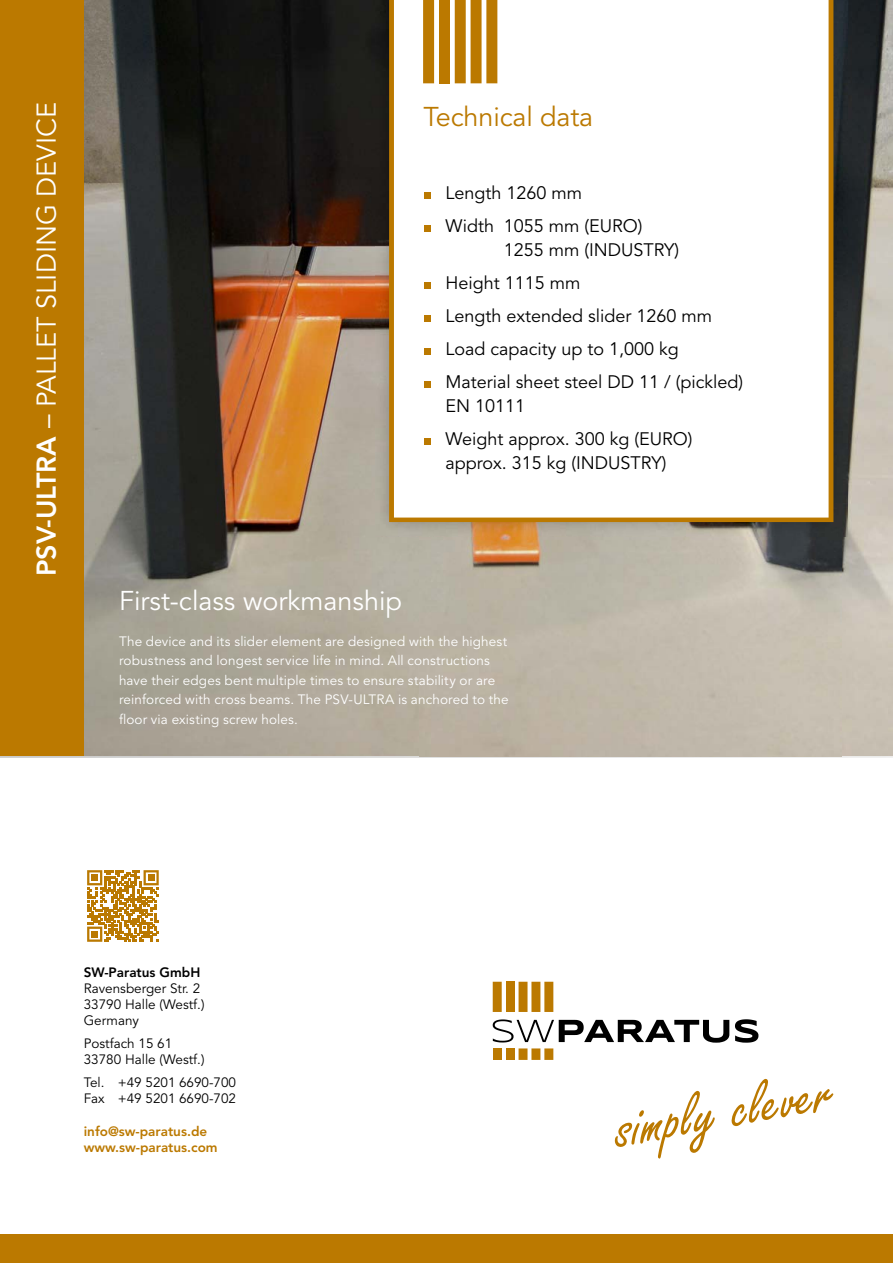
<style>
.page{position:relative;width:893px;height:1263px;background:#fff}
.page>*{position:absolute;margin:0;border:0;box-sizing:border-box;transform-origin:0 0}
.t1{font:27px "Avenir";color:#fff}
.t2{font:27px "Avenir";letter-spacing:-.005em;color:#bb7900}
.t3{font:18px/33px "Avenir";color:#000}
.t4{font:13.5px/19.5px "Avenir";letter-spacing:.01em;color:#fff}
.t5{font:13.5px/16.2px "Avenir";color:#000}
.t6{font:800 13.5px/16.2px "Avenir";color:#bb7900}
.t7{font:800 13.5px "Avenir";color:#000}
.s1{font-weight:800}
</style>
<div class="page">
<img style="left:83px;top:0;width:292px;height:453px">
<img style="left:841px;top:0;width:52px;height:756px">
<img style="left:83px;top:453px;width:337px;height:303px">
<img style="left:420px;top:536px;width:421px;height:220px">
<div style="left:0;top:1235px;width:893px;height:28px;background:#bb7900"></div>
<svg style="left:87px;top:870px;width:72px;height:72px"></svg>
<svg style="left:493px;top:1019px;width:236px;height:24px"></svg>
<svg style="left:735px;top:1019px;width:23px;height:24px"></svg>
<div style="left:519px;top:982px;width:8px;height:30px;background:#bb7900"></div>
<div style="left:506px;top:982px;width:9px;height:30px;background:#bb7900"></div>
<div style="left:493px;top:982px;width:9px;height:30px;background:#bb7900"></div>
<div style="left:531px;top:982px;width:9px;height:30px;background:#bb7900"></div>
<div style="left:544px;top:982px;width:9px;height:30px;background:#bb7900"></div>
<div style="left:519px;top:1048px;width:8px;height:12px;background:#bb7900"></div>
<div style="left:506px;top:1048px;width:9px;height:12px;background:#bb7900"></div>
<div style="left:493px;top:1048px;width:9px;height:12px;background:#bb7900"></div>
<div style="left:531px;top:1048px;width:9px;height:12px;background:#bb7900"></div>
<div style="left:544px;top:1048px;width:9px;height:12px;background:#bb7900"></div>
<img style="left:375px;top:0;width:472px;height:536px">
<svg style="left:389px;top:0;width:444px;height:522px"></svg>
<div style="left:424px;top:192px;width:7px;height:7px;background:#bb7900"></div>
<div style="left:424px;top:225px;width:7px;height:7px;background:#bb7900"></div>
<div style="left:424px;top:282px;width:7px;height:7px;background:#bb7900"></div>
<div style="left:424px;top:315px;width:7px;height:7px;background:#bb7900"></div>
<div style="left:424px;top:348px;width:7px;height:7px;background:#bb7900"></div>
<div style="left:424px;top:381px;width:7px;height:7px;background:#bb7900"></div>
<div style="left:424px;top:438px;width:7px;height:7px;background:#bb7900"></div>
<div style="left:455px;top:0;width:11px;height:83px;background:#bb7900"></div>
<div style="left:439px;top:0;width:11px;height:83px;background:#bb7900"></div>
<div style="left:423px;top:0;width:11px;height:83px;background:#bb7900"></div>
<div style="left:471px;top:0;width:11px;height:83px;background:#bb7900"></div>
<div style="left:486px;top:0;width:11px;height:83px;background:#bb7900"></div>
<div style="left:0;top:0;width:83px;height:756px;background:#bb7900"></div>
<svg style="left:615px;top:1079px;width:218px;height:79px"></svg>
<h1 class="t1" style="left:31px;top:576px;width:476px;rotate:-90deg"><span class="s1">PSV-Ultra</span> – PALLET SLIDING DEVICE</h1>
<h1 class="t2" style="left:423px;top:101px;width:171px">Technical data</h1>
<h2 class="t3" style="left:445px;top:177px;width:199px">Length 1260 mm<br>Width 1055 mm (EURO)</h2>
<h2 class="t3" style="left:445px;top:234px;width:299px;text-indent:58px">1255 mm (INDUSTRY)<br>Height 1115 mm<br>Length extended slider 1260 mm<br>Load capacity up to 1,000 kg<br>Material sheet steel DD 11 / (pickled)</h2>
<h2 class="t3" style="left:445px;top:390px;width:249px">EN 10111<br>Weight approx. 300 kg (EURO)</h2>
<h2 class="t3" style="left:445px;top:447px;width:222px">approx. 315 kg (INDUSTRY)</h2>
<h1 class="t1" style="left:119px;top:585px;width:284px">First-class workmanship</h1>
<p class="t4" style="left:119px;top:631px;width:391px">The device and its slider element are designed with the highest robustness and longest service life in mind. All constructions have their edges bent multiple times to ensure stability or are reinforced with cross beams. The PSV-ULTRA is anchored to the floor via existing screw holes.</p>
<p class="t7" style="left:84px;top:964px;width:118px">SW-Paratus GmbH</p>
<p class="t5" style="left:84px;top:981px;width:122px">Ravensberger Str. 2<br>33790 Halle (Westf.)<br>Germany</p>
<p class="t5" style="left:84px;top:1036px;width:122px">Postfach 15 61<br>33780 Halle (Westf.)</p>
<p class="t5" style="left:84px;top:1074px;width:154px">Tel. +49 5201 6690-700<br>Fax +49 5201 6690-702</p>
<p class="t6" style="left:84px;top:1123px;width:135px">info@sw-paratus.de www.sw-paratus.com</p>
</div>
